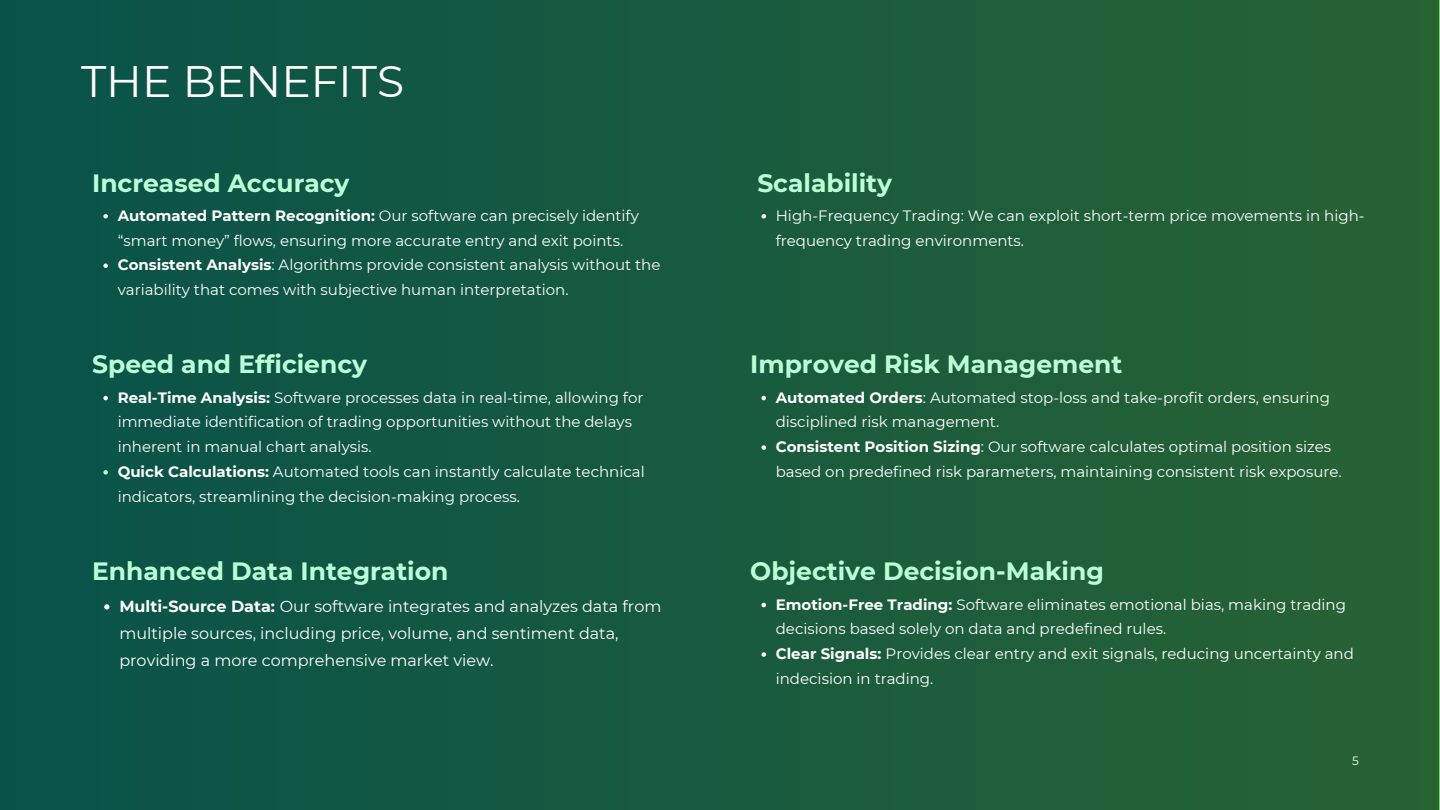
<style>
.page{position:relative;width:1440px;height:810px;background:#fff}
.page>*{position:absolute;margin:0;border:0;box-sizing:border-box;transform-origin:0 0}
.t1{font:44px "Montserrat";color:#fff}
.t2{font:700 25px "Montserrat";color:#bbffd6}
.t3{font:16px/27px "Montserrat";color:#fff}
.t4{font:15px/24.8px "Montserrat";color:#fff}
.t5{font:12px "Montserrat";color:#fff}
.s1{font-weight:700}
</style>
<div class="page">
<div style="left:0;top:0;width:1439px;height:810px;background:linear-gradient(to right,#08524a,#286334)"></div>
<svg style="left:103px;top:214px;width:5px;height:5px"></svg>
<svg style="left:103px;top:264px;width:5px;height:4px"></svg>
<svg style="left:103px;top:396px;width:5px;height:4px"></svg>
<svg style="left:103px;top:470px;width:5px;height:5px"></svg>
<svg style="left:104px;top:604px;width:5px;height:6px"></svg>
<svg style="left:762px;top:396px;width:4px;height:4px"></svg>
<svg style="left:762px;top:445px;width:4px;height:5px"></svg>
<svg style="left:762px;top:214px;width:4px;height:5px"></svg>
<svg style="left:762px;top:603px;width:4px;height:4px"></svg>
<svg style="left:762px;top:652px;width:4px;height:5px"></svg>
<h1 class="t1" style="left:81px;top:54px;width:325px">THE BENEFITS</h1>
<h2 class="t2" style="left:92px;top:167px;width:259px">Increased Accuracy</h2>
<p class="t4" style="left:118px;top:203px;width:523px"><span class="s1">Automated Pattern Recognition:</span> Our software can precisely identify “smart money” flows, ensuring more accurate entry and exit points.</p>
<p class="t4" style="left:118px;top:252px;width:544px"><span class="s1">Consistent Analysis</span>: Algorithms provide consistent analysis without the variability that comes with subjective human interpretation.</p>
<h2 class="t2" style="left:92px;top:349px;width:276px">Speed and Efficiency</h2>
<p class="t4" style="left:118px;top:385px;width:527px"><span class="s1">Real-Time Analysis:</span> Software processes data in real-time, allowing for immediate identification of trading opportunities without the delays inherent in manual chart analysis.</p>
<h2 class="t4" style="left:118px;top:459px;width:529px"><span class="s1">Quick Calculations:</span> Automated tools can instantly calculate technical indicators, streamlining the decision-making process.</h2>
<p class="t2" style="left:92px;top:556px;width:358px">Enhanced Data Integration</p>
<p class="t3" style="left:119px;top:593px;width:543px"><span class="s1">Multi-Source Data:</span> Our software integrates and analyzes data from multiple sources, including price, volume, and sentiment data, providing a more comprehensive market view.</p>
<h2 class="t2" style="left:757px;top:167px;width:136px">Scalability</h2>
<p class="t4" style="left:776px;top:203px;width:590px">High-Frequency Trading: We can exploit short-term price movements in high&shy;frequency trading environments.</p>
<h2 class="t2" style="left:750px;top:349px;width:374px">Improved Risk Management</h2>
<p class="t4" style="left:776px;top:385px;width:556px"><span class="s1">Automated Orders</span>: Automated stop-loss and take-profit orders, ensuring disciplined risk management.</p>
<p class="t4" style="left:776px;top:434px;width:567px"><span class="s1">Consistent Position Sizing</span>: Our software calculates optimal position sizes based on predefined risk parameters, maintaining consistent risk exposure.</p>
<h2 class="t2" style="left:750px;top:556px;width:355px">Objective Decision-Making</h2>
<p class="t4" style="left:776px;top:592px;width:572px"><span class="s1">Emotion-Free Trading:</span> Software eliminates emotional bias, making trading decisions based solely on data and predefined rules.</p>
<p class="t4" style="left:776px;top:641px;width:580px"><span class="s1">Clear Signals:</span> Provides clear entry and exit signals, reducing uncertainty and indecision in trading.</p>
<p class="t5" style="left:1352px;top:753px;width:8px">5</p>
</div>
